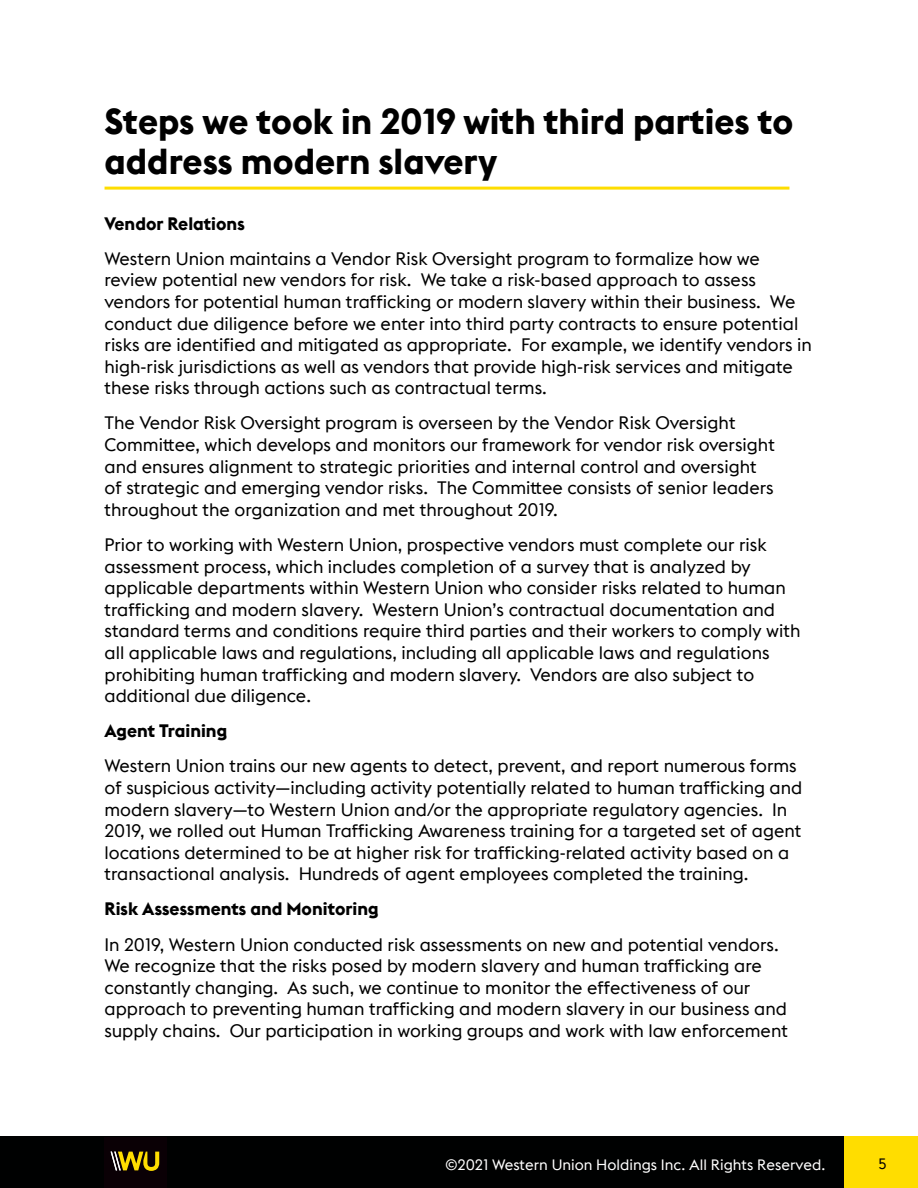
<style>
.page{position:relative;width:918px;height:1188px;background:#fff}
.page>*{position:absolute;margin:0;border:0;box-sizing:border-box;transform-origin:0 0}
.t1{font:36px/40.5px "Euclid WU Bold";color:#000}
.t2{font:18px/21.6px "Euclid WU";color:#000}
.t3{font:18px "Euclid WU Bold";color:#000}
.t4{font:15px "Euclid WU";color:#fff}
.t5{font:15px "Euclid WU";color:#000}
.s1{font-style:inherit}
</style>
<div class="page">
<hr style="left:105px;top:187px;width:684px;height:3px;background:#fedd00">
<div style="left:61px;top:1137px;width:857px;height:51px;background:#fd0"></div>
<div style="left:0;top:1137px;width:843px;height:51px;background:#000101"></div>
<div style="left:104px;top:1137px;width:63px;height:51px;background:#0a0005"></div>
<svg style="left:111px;top:1152px;width:48px;height:19px"></svg>
<h1 class="t1" style="left:105px;top:100px;width:690px">Steps we took in 2019 with third parties to address modern slavery</h1>
<p class="t3" style="left:105px;top:212px;width:142px">Vendor Relations</p>
<p class="t2" style="left:105px;top:248px;width:709px">Western Union maintains a Vendor Risk Oversight program to formalize how we review potential new vendors for risk. We take a risk-based approach to assess vendors for potential human trafficking or modern slavery within their business. We conduct due diligence before we enter into third party contracts to ensure potential risks are identified and mitigated as appropriate. For example, we identify vendors in high-risk jurisdictions as well as vendors that provide high-risk services and mitigate these risks through actions such as contractual terms.</p>
<p class="t2" style="left:105px;top:412px;width:672px">The Vendor Risk Oversight program is overseen by the Vendor Risk Oversight Committee, which develops and monitors our framework for vendor risk oversight and ensures alignment to strategic priorities and internal control and oversight of strategic and emerging vendor risks. The Committee consists of senior leaders throughout the organization and met throughout 2019.</p>
<p class="t2" style="left:105px;top:534px;width:697px">Prior to working with Western Union, prospective vendors must complete our risk assessment process, which includes completion of a survey that is analyzed by applicable departments within Western Union who consider risks related to human trafficking and modern slavery. Western Union’s contractual documentation and standard terms and conditions require third parties and their workers to comply with all applicable laws and regulations, including all applicable laws and regulations prohibiting human trafficking and modern slavery. Vendors are also subject to additional due diligence.</p>
<p class="t3" style="left:105px;top:719px;width:124px">Agent Training</p>
<p class="t2" style="left:105px;top:755px;width:699px">Western Union trains our new agents to detect, prevent, and report numerous forms of suspicious activity—including activity potentially related to human trafficking and modern slavery—to Western Union and/or the appropriate regulatory agencies. In 2019, we rolled out Human Trafficking Awareness training for a targeted set of agent locations determined to be at higher risk for trafficking-related activity based on a transactional analysis. Hundreds of agent employees completed the training.</p>
<p class="t3" style="left:105px;top:897px;width:276px">Risk Assessments and Monitoring</p>
<p class="t2" style="left:105px;top:933px;width:685px">In 2019, Western Union conducted risk assessments on new and potential vendors.<br>We recognize that the risks posed by modern slavery and human trafficking are constantly changing. As such, we continue to monitor the effectiveness of our approach to preventing human trafficking and modern slavery in our business and supply chains. Our participation in working groups and work with law enforcement</p>
<p class="t4" style="left:446px;top:1156px;width:381px">©202<span class="s1">1</span> Western Union Holdings Inc. All Rights Reserved.</p>
<p class="t5" style="left:878px;top:1154px;width:10px">5</p>
</div>
